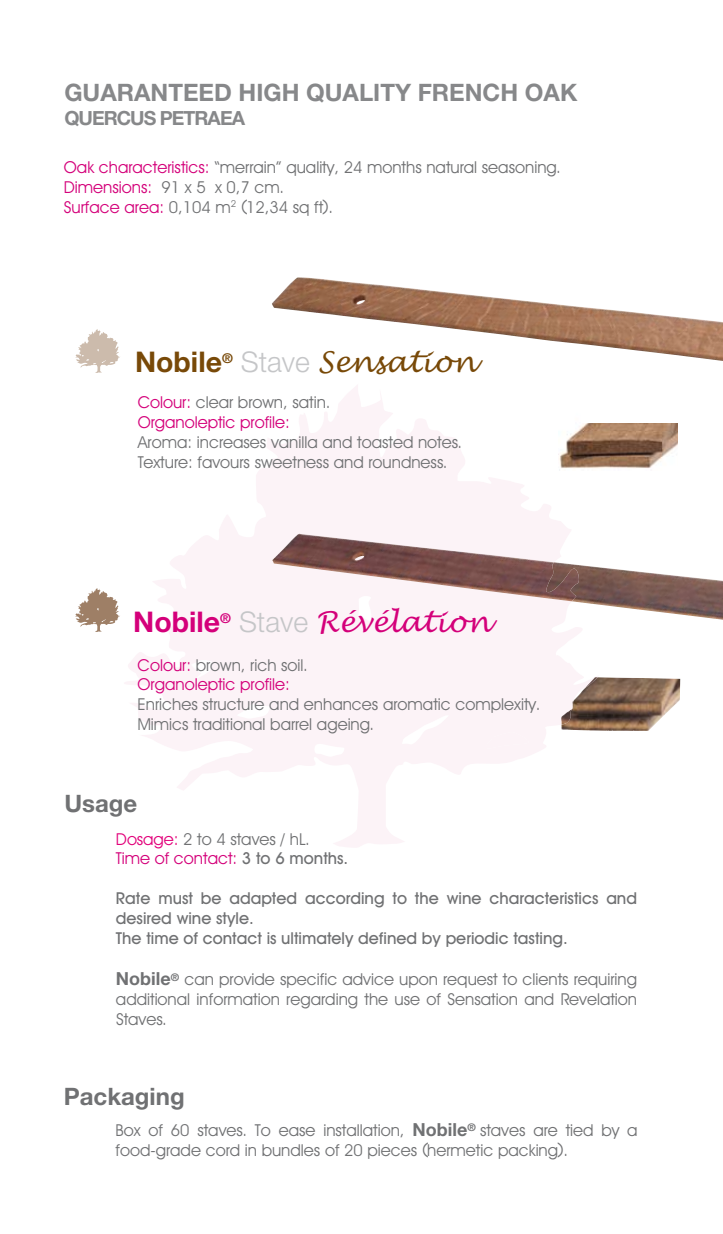
<style>
.page{position:relative;width:723px;height:1234px;background:#fff}
.page>*{position:absolute;margin:0;border:0;box-sizing:border-box;transform-origin:0 0}
.t1{font:italic 28.5px "Lucida Handwriting";color:#d4007a}
.t2{font:italic 28.5px "Lucida Handwriting";color:#784908}
.t3{font:700 24px "Helvetica Neue";color:#87888a}
.t4{font:700 24px "Helvetica Neue";color:#707173}
.t5{font:700 19.5px "Helvetica Neue";letter-spacing:-.05em;color:#87888a}
.t6{font:16.5px/19.8px "Decker";color:#707173}
.t7{font:700 16.5px/19.8px "Decker";color:#707173}
.t8{font:16.5px/19.8px "Decker";color:#d4007a}
.s1{color:#d4007a}
.s2{font-family:"Helvetica Neue";font-weight:700;font-style:normal}
.s3{font-family:"Helvetica Neue";font-weight:300;font-style:normal;color:#c5c6c8}
.s4{color:#707173}
.s5{color:#e2007a}
.s6{font-weight:700}
.s7{font-family:"Helvetica Neue";font-weight:700;font-size:18px}
</style>
<div class="page">
<img style="left:595px;top:567px;width:128px;height:52px">
<img style="left:272px;top:277px;width:451px;height:84px">
<img style="left:595px;top:423px;width:83px;height:45px">
<svg style="left:124px;top:385px;width:471px;height:462px;fill:#fcf3f7"></svg>
<img style="left:272px;top:533px;width:309px;height:68px">
<img style="left:561px;top:677px;width:31px;height:47px">
<svg style="left:592px;top:621px;width:89px;height:116px"></svg>
<svg style="left:75px;top:588px;width:45px;height:44px"></svg>
<svg style="left:75px;top:329px;width:45px;height:44px"></svg>
<h2 class="t3" style="left:64px;top:78px;width:514px">GUARANTEED HIGH QUALITY FRENCH OAK</h2>
<p class="t5" style="left:64px;top:106px;width:182px">QUERCUS PETRAEA</p>
<p class="t6" style="left:64px;top:157px;width:498px"><span class="s1">Oak characteristics:</span> “merrain” quality, 24 months natural seasoning.<br><span class="s1">Dimensions:</span> 91 x 5 x 0,7 cm.<br><span class="s1">Surface area:</span> 0,104 m<sup>2</sup> (12,34 sq ft).</p>
<h1 class="t2" style="left:135px;top:344px;width:342px"><span class="s2">Nobile</span><sup>®</sup> <span class="s3">Stave</span> Sensation</h1>
<p class="t8" style="left:138px;top:392px;width:194px">Colour: <span class="s4">clear brown, satin.<br></span>Organoleptic profile:</p>
<p class="t6" style="left:138px;top:432px;width:326px">Aroma: increases vanilla and toasted notes.<br>Texture: favours sweetness and roundness.</p>
<h1 class="t1" style="left:133px;top:604px;width:358px"><span class="s2">Nobile</span><sup>®</sup> <span class="s3">Stave</span> Révélation</h1>
<p class="t8" style="left:138px;top:654px;width:172px">Colour: <span class="s4">brown, rich soil.<br></span>Organoleptic profile:</p>
<p class="t6" style="left:138px;top:694px;width:404px">Enriches structure and enhances aromatic complexity.<br>Mimics traditional barrel ageing.</p>
<h2 class="t4" style="left:64px;top:788px;width:74px">Usage</h2>
<p class="t6" style="left:116px;top:828px;width:234px"><span class="s5">Dosage:</span> 2 to 4 staves / hL.<br><span class="s1">Time of contact:</span> <span class="s6">3 to 6 months.</span></p>
<p class="t7" style="left:116px;top:887px;width:523px">Rate must be adapted according to the wine characteristics and desired wine style.<br>The time of contact is ultimately defined by periodic tasting.</p>
<p class="t6" style="left:116px;top:968px;width:523px;text-align:justify"><span class="s7">Nobile</span><sup>®</sup> can provide specific advice upon request to clients requiring additional information regarding the use of Sensation and Revelation Staves.</p>
<h2 class="t4" style="left:64px;top:1080px;width:122px">Packaging</h2>
<p class="t6" style="left:116px;top:1119px;width:523px">Box of 60 staves. To ease installation, <span class="s7">Nobile</span><sup>®</sup> staves are tied by a food-grade cord in bundles of 20 pieces (hermetic packing).</p>
</div>
